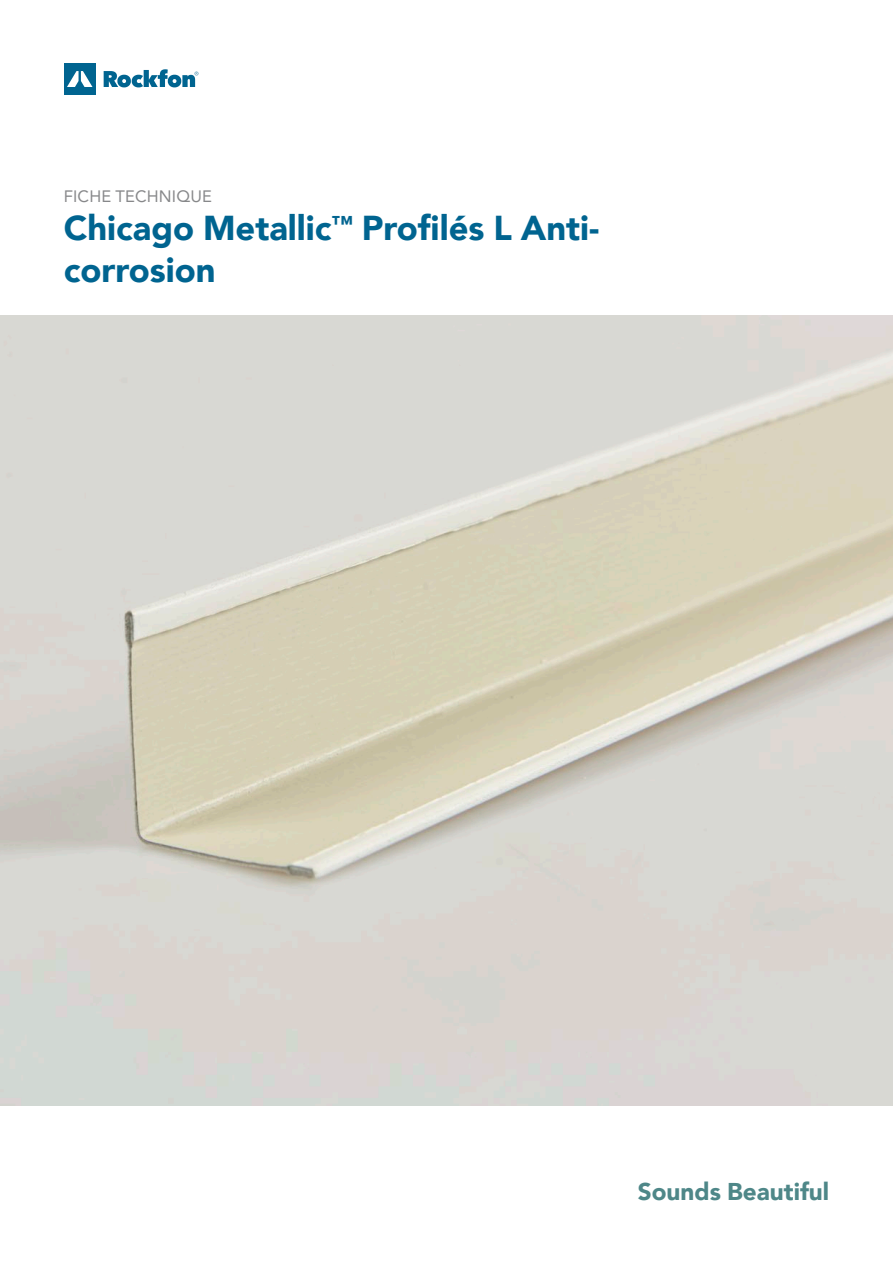
<style>
.page{position:relative;width:893px;height:1263px;background:#fff}
.page>*{position:absolute;margin:0;border:0;box-sizing:border-box;transform-origin:0 0}
.t1{font:900 34.5px/41.4px "Avenir";color:#006490}
.t2{font:900 24.3px "Avenir";color:#4e8788}
.t3{font:16.5px "Avenir";letter-spacing:.01em;color:#87888a}
</style>
<div class="page">
<img style="left:0;top:316px;width:893px;height:790px">
<svg style="left:104px;top:69px;width:94px;height:18px"></svg>
<div style="left:64px;top:63px;width:32px;height:32px;background:#006490"></div>
<svg style="left:67px;top:71px;width:25px;height:16px"></svg>
<p class="t3" style="left:64px;top:183px;width:150px">FICHE TECHNIQUE</p>
<p class="t1" style="left:64px;top:207px;width:537px">Chicago Metallic<sup>™</sup> Profilés L Anti&shy;corrosion</p>
<p class="t2" style="left:638px;top:1170px;width:193px">Sounds Beautiful</p>
</div>
